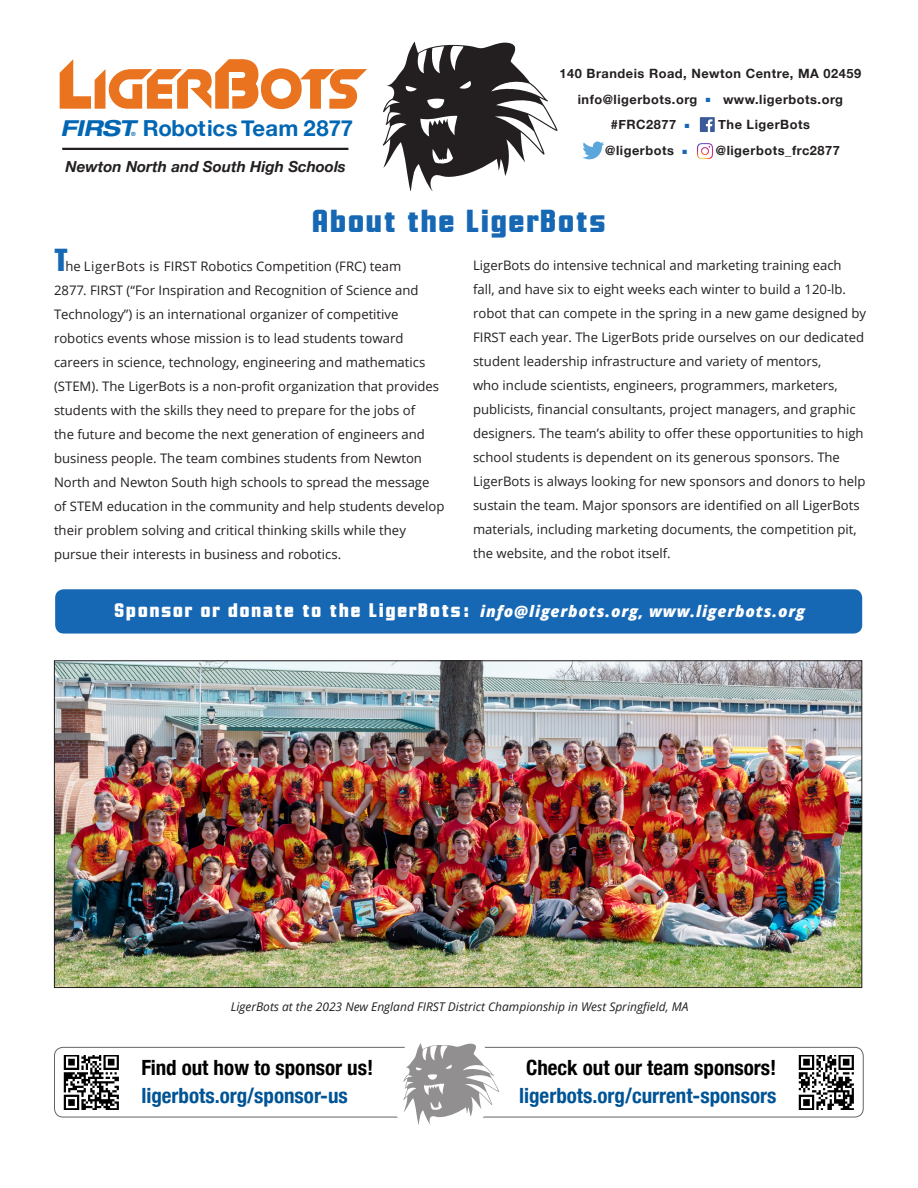
<style>
.page{position:relative;width:918px;height:1188px;background:#fff}
.page>*{position:absolute;margin:0;border:0;box-sizing:border-box;transform-origin:0 0}
.t1{font:75.45px "Slant";letter-spacing:.01em;color:#e9731e}
.t2{font:700 39px "Motion Control";letter-spacing:.03em;color:#1768b4}
.t3{font:700 22.05px "Helvetica Neue";letter-spacing:-.01em;color:#0166b3}
.t4{font:700 condensed 21px "Helvetica Neue";color:#005495}
.t5{font:700 condensed 21px "Helvetica Neue";color:#000}
.t6{font:italic 800 15.75px "Open Sans";letter-spacing:.05em;color:#fff}
.t7{font:italic 700 15.15px "Helvetica Neue";color:#231f20}
.t8{font:13.2px/24px "Open Sans";color:#231f20}
.t9{font:700 12.75px "Helvetica Neue";letter-spacing:.04em;color:#231f20}
.t10{font:italic 12px "Open Sans";color:#231f20}
.t11{font:700 5.7px "Helvetica Neue";color:#0166b3}
.s1{font-family:"Helvetica Neue LT Std";font-style:italic;font-stretch:expanded}
.s2{color:#1768b4}
.s3{font-family:"Motion Control";font-weight:700;font-style:normal;font-size:24px}
.s4{font-family:"Slant";font-weight:400;font-style:normal;font-size:24px}
</style>
<div class="page">
<hr style="left:62px;top:148px;width:286px;height:2px;background:#231f20">
<svg style="left:383px;top:42px;width:175px;height:149px"></svg>
<div style="left:700px;top:117px;width:15px;height:15px;background:#3b5a9a"></div>
<svg style="left:706px;top:119px;width:6px;height:13px"></svg>
<svg style="left:582px;top:142px;width:22px;height:17px"></svg>
<img style="left:697px;top:143px;width:16px;height:17px">
<div style="left:55px;top:589px;width:807px;height:45px;background:#1768b4;border-radius:9px"></div>
<div style="left:54px;top:1047px;width:810px;height:70px;border:1px solid #231f20;border-radius:9px"></div>
<img style="left:63px;top:1055px;width:56px;height:54px">
<img style="left:798px;top:1055px;width:56px;height:54px">
<div style="left:394px;top:1085px;width:93px;height:46px;background:#fff;border-radius:50%"></div>
<svg style="left:403px;top:1043px;width:96px;height:82px"></svg>
<img style="left:56px;top:662px;width:804px;height:324px">
<h1 class="t1" style="left:68px;top:51px;width:302px">LigerBots</h1>
<h3 class="t3" style="left:69px;top:114px;width:294px"><span class="s1">FIRST</span> Robotics Team 2877</h3>
<h3 class="t3" style="left:61px;top:111px;width:294px"><span class="s1">FIRST</span> Robotics Team 2877</h3>
<p class="t11" style="left:131px;top:130px;width:6px">®</p>
<p class="t7" style="left:65px;top:155px;width:282px">Newton North and South High Schools</p>
<p class="t11" style="left:140px;top:133px;width:6px">®</p>
<p class="t7" style="left:74px;top:159px;width:282px">Newton North and South High Schools</p>
<p class="t9" style="left:560px;top:66px;width:303px">140 Brandeis Road, Newton Centre, MA 02459</p>
<p class="t9" style="left:578px;top:91px;width:267px">info@ligerbots.org <span class="s2">■</span> www.ligerbots.org</p>
<p class="t9" style="left:611px;top:117px;width:80px">#FRC2877 <span class="s2">■</span></p>
<p class="t9" style="left:718px;top:117px;width:93px">The LigerBots</p>
<p class="t9" style="left:605px;top:143px;width:83px">@ligerbots <span class="s2">■</span></p>
<p class="t9" style="left:716px;top:143px;width:126px">@ligerbots_frc2877</p>
<h2 class="t2" style="left:312px;top:204px;width:296px">About the LigerBots</h2>
<h2 class="t2" style="left:54px;top:243px;width:15px">T</h2>
<p class="t8" style="left:54px;top:254px;width:392px;text-indent:12px">he LigerBots is FIRST Robotics Competition (FRC) team<br>2877. FIRST (“For Inspiration and Recognition of Science and Technology”) is an international organizer of competitive robotics events whose mission is to lead students toward careers in science, technology, engineering and mathematics (STEM). The LigerBots is a non-profit organization that provides students with the skills they need to prepare for the jobs of<br>the future and become the next generation of engineers and business people. The team combines students from Newton North and Newton South high schools to spread the message of STEM education in the community and help students develop their problem solving and critical thinking skills while they pursue their interests in business and robotics.</p>
<p class="t8" style="left:473px;top:253px;width:395px">LigerBots do intensive technical and marketing training each fall, and have six to eight weeks each winter to build a 120-lb. robot that can compete in the spring in a new game designed by FIRST each year. The LigerBots pride ourselves on our dedicated student leadership infrastructure and variety of mentors,<br>who include scientists, engineers, programmers, marketers, publicists, financial consultants, project managers, and graphic designers. The team’s ability to offer these opportunities to high school students is dependent on its generous sponsors. The LigerBots is always looking for new sponsors and donors to help sustain the team. Major sponsors are identified on all LigerBots materials, including marketing documents, the competition pit, the website, and the robot itself.</p>
<p class="t6" style="left:114px;top:600px;width:692px"><span class="s3">Sponsor or donate to the LigerBots</span><span class="s4">:</span> info@ligerbots.org, www.ligerbots.org</p>
<p class="t10" style="left:231px;top:999px;width:459px">LigerBots at the 2023 New England FIRST District Championship in West Springfield, MA</p>
<h3 class="t5" style="left:141px;top:1055px;width:233px">Find out how to sponsor us!</h3>
<h3 class="t4" style="left:141px;top:1083px;width:208px">ligerbots.org/sponsor-us</h3>
<h3 class="t5" style="left:526px;top:1055px;width:252px">Check out our team sponsors!</h3>
<h3 class="t4" style="left:519px;top:1083px;width:259px">ligerbots.org/current-sponsors</h3>
</div>
